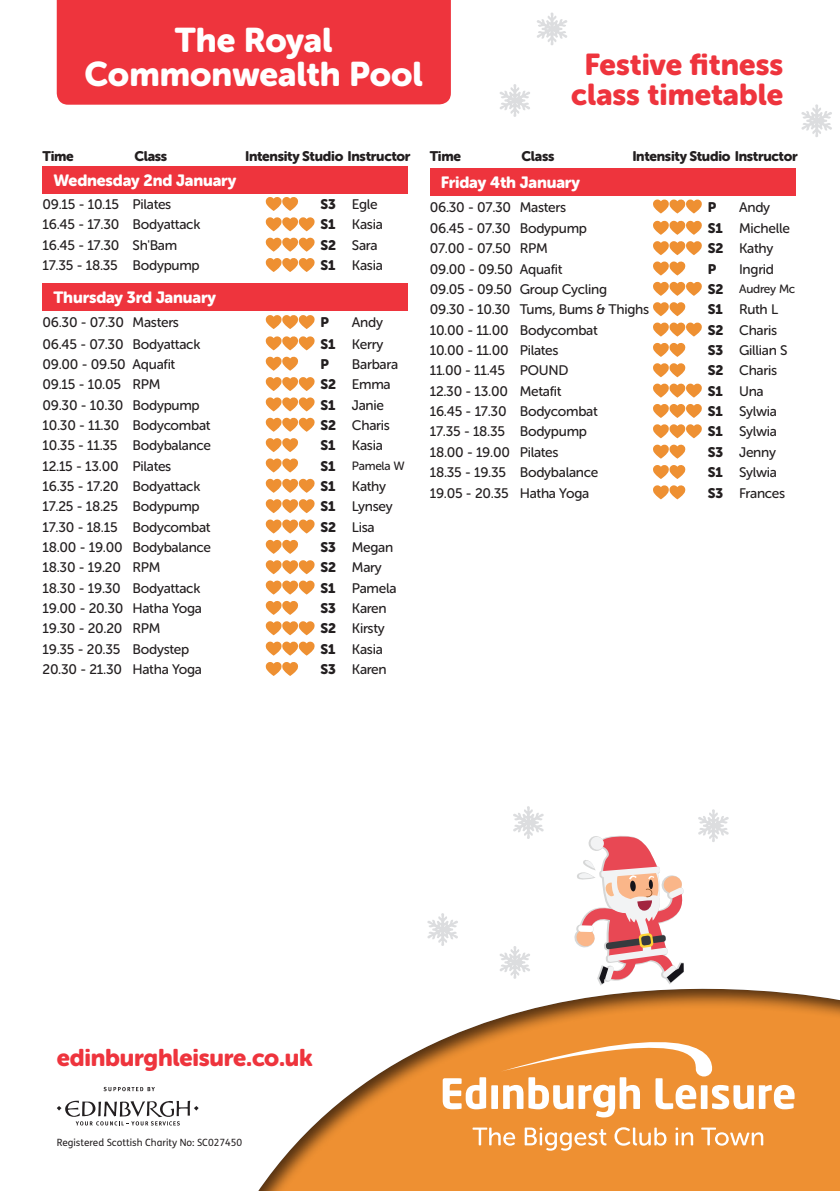
<style>
.page{position:relative;width:840px;height:1191px;background:#fff}
.page>*{position:absolute;margin:0;border:0;box-sizing:border-box;transform-origin:0 0}
.t1{font:34px/34px "Museo Sans Rounded 900";color:#fff;text-align:center}
.t2{font:30px/30px "Museo Sans Rounded 900";color:#ee343d;text-align:center}
.t3{font:24px "Museo Sans Rounded 900";letter-spacing:-.01em;color:#ee343d}
.t4{font:16.2px "Museo Sans Rounded 900";letter-spacing:-.01em;color:#fff}
.t5{font:13.8px "Museo Sans Rounded 500";letter-spacing:-.02em;color:#231f20}
.t6{font:13.8px "Museo Sans Rounded 900";letter-spacing:-.02em;color:#231f20}
.t7{font:12px "Museo Sans Rounded 500";letter-spacing:-.02em;color:#231f20}
.t8{font:10px "FS Me";color:#231f20}
.s1{font-family:"Museo Sans Rounded 900"}
.s2{font-family:"Museo Sans Rounded 900";font-size:13.8px}
</style>
<div class="page">
<div style="left:57px;top:0;width:393px;height:105px;background:#ee343d"></div>
<div style="left:243px;top:986px;width:596px;height:205px;background:#231f20;opacity:.75"></div>
<svg style="left:472px;top:1127px;width:43px;height:18px"></svg>
<svg style="left:524px;top:1127px;width:82px;height:23px"></svg>
<svg style="left:614px;top:1127px;width:52px;height:18px"></svg>
<svg style="left:675px;top:1127px;width:17px;height:18px"></svg>
<svg style="left:700px;top:1127px;width:62px;height:18px"></svg>
<div style="left:491px;top:1085px;width:6px;height:24px;background:#fff"></div>
<svg style="left:500px;top:1011px;width:294px;height:106px;background:#eea053"></svg>
<svg style="left:442px;top:1077px;width:44px;height:32px"></svg>
<svg style="left:537px;top:12px;width:31px;height:33px"></svg>
<svg style="left:500px;top:84px;width:30px;height:33px"></svg>
<svg style="left:801px;top:104px;width:31px;height:33px"></svg>
<svg style="left:513px;top:806px;width:31px;height:33px"></svg>
<svg style="left:500px;top:946px;width:30px;height:33px"></svg>
<svg style="left:427px;top:913px;width:31px;height:33px"></svg>
<svg style="left:573px;top:809px;width:156px;height:179px"></svg>
<svg style="left:103px;top:1086px;width:52px;height:5px"></svg>
<svg style="left:57px;top:1100px;width:141px;height:25px"></svg>
<div style="left:43px;top:166px;width:365px;height:28px;background:#ee343d"></div>
<svg style="left:265px;top:197px;width:49px;height:34px"></svg>
<svg style="left:265px;top:237px;width:49px;height:35px"></svg>
<div style="left:43px;top:283px;width:365px;height:28px;background:#ee343d"></div>
<svg style="left:265px;top:315px;width:49px;height:14px"></svg>
<svg style="left:265px;top:336px;width:49px;height:14px"></svg>
<svg style="left:265px;top:356px;width:49px;height:55px"></svg>
<svg style="left:265px;top:417px;width:49px;height:55px"></svg>
<svg style="left:265px;top:478px;width:49px;height:55px"></svg>
<svg style="left:265px;top:539px;width:49px;height:55px"></svg>
<svg style="left:265px;top:600px;width:49px;height:55px"></svg>
<svg style="left:265px;top:662px;width:33px;height:14px"></svg>
<div style="left:429px;top:168px;width:366px;height:27px;background:#ee343d"></div>
<svg style="left:653px;top:199px;width:48px;height:14px"></svg>
<svg style="left:653px;top:220px;width:48px;height:55px"></svg>
<svg style="left:653px;top:281px;width:48px;height:55px"></svg>
<svg style="left:653px;top:342px;width:48px;height:55px"></svg>
<svg style="left:653px;top:404px;width:48px;height:95px"></svg>
<h1 class="t1" style="left:84px;top:23px;width:340px">The Royal<br>Commonwealth Pool</h1>
<h2 class="t2" style="left:571px;top:50px;width:213px">Festive fitness class timetable</h2>
<p class="t6" style="left:43px;top:148px;width:33px">Time</p>
<p class="t6" style="left:134px;top:148px;width:34px">Class</p>
<p class="t6" style="left:245px;top:148px;width:167px">Intensity Studio Instructor</p>
<p class="t6" style="left:429px;top:148px;width:33px">Time</p>
<p class="t6" style="left:521px;top:148px;width:34px">Class</p>
<p class="t6" style="left:632px;top:148px;width:167px">Intensity Studio Instructor</p>
<p class="t4" style="left:54px;top:171px;width:184px">Wednesday 2nd January</p>
<p class="t5" style="left:43px;top:197px;width:130px">09.15 - 10.15 Pilates</p>
<p class="t5" style="left:320px;top:197px;width:59px"><span class="s1">S3</span> Egle</p>
<p class="t5" style="left:43px;top:217px;width:159px">16.45 - 17.30 Bodyattack</p>
<p class="t5" style="left:320px;top:217px;width:64px"><span class="s1">S1</span> Kasia</p>
<p class="t5" style="left:43px;top:237px;width:136px">16.45 - 17.30 Sh'Bam</p>
<p class="t5" style="left:320px;top:237px;width:58px"><span class="s1">S2</span> Sara</p>
<p class="t5" style="left:43px;top:258px;width:159px">17.35 - 18.35 Bodypump</p>
<p class="t5" style="left:320px;top:258px;width:64px"><span class="s1">S1</span> Kasia</p>
<p class="t4" style="left:54px;top:288px;width:164px">Thursday 3rd January</p>
<p class="t5" style="left:43px;top:315px;width:138px">06.30 - 07.30 Masters</p>
<p class="t6" style="left:320px;top:314px;width:10px">P</p>
<p class="t5" style="left:352px;top:315px;width:32px">Andy</p>
<p class="t5" style="left:43px;top:336px;width:159px">06.45 - 07.30 Bodyattack</p>
<p class="t5" style="left:320px;top:336px;width:64px"><span class="s1">S1</span> Kerry</p>
<p class="t5" style="left:43px;top:356px;width:134px">09.00 - 09.50 Aquafit</p>
<p class="t6" style="left:320px;top:356px;width:10px">P</p>
<p class="t5" style="left:352px;top:356px;width:48px">Barbara</p>
<p class="t5" style="left:43px;top:377px;width:119px">09.15 - 10.05 RPM</p>
<p class="t5" style="left:320px;top:377px;width:72px"><span class="s1">S2</span> Emma</p>
<p class="t5" style="left:43px;top:397px;width:159px">09.30 - 10.30 Bodypump</p>
<p class="t5" style="left:320px;top:397px;width:65px"><span class="s1">S1</span> Janie</p>
<p class="t5" style="left:43px;top:417px;width:169px">10.30 - 11.30 Bodycombat</p>
<p class="t5" style="left:320px;top:417px;width:71px"><span class="s1">S2</span> Charis</p>
<p class="t5" style="left:43px;top:438px;width:170px">10.35 - 11.35 Bodybalance</p>
<p class="t5" style="left:320px;top:438px;width:64px"><span class="s1">S1</span> Kasia</p>
<p class="t5" style="left:43px;top:458px;width:130px">12.15 - 13.00 Pilates</p>
<p class="t7" style="left:320px;top:459px;width:86px"><span class="s2">S1</span> Pamela W</p>
<p class="t5" style="left:43px;top:479px;width:159px">16.35 - 17.20 Bodyattack</p>
<p class="t5" style="left:320px;top:479px;width:67px"><span class="s1">S1</span> Kathy</p>
<p class="t5" style="left:43px;top:499px;width:159px">17.25 - 18.25 Bodypump</p>
<p class="t5" style="left:320px;top:499px;width:73px"><span class="s1">S1</span> Lynsey</p>
<p class="t5" style="left:43px;top:519px;width:169px">17.30 - 18.15 Bodycombat</p>
<p class="t5" style="left:320px;top:519px;width:55px"><span class="s1">S2</span> Lisa</p>
<p class="t5" style="left:43px;top:540px;width:170px">18.00 - 19.00 Bodybalance</p>
<p class="t5" style="left:320px;top:540px;width:74px"><span class="s1">S3</span> Megan</p>
<p class="t5" style="left:43px;top:560px;width:119px">18.30 - 19.20 RPM</p>
<p class="t5" style="left:320px;top:560px;width:63px"><span class="s1">S2</span> Mary</p>
<p class="t5" style="left:43px;top:580px;width:159px">18.30 - 19.30 Bodyattack</p>
<p class="t5" style="left:320px;top:580px;width:77px"><span class="s1">S1</span> Pamela</p>
<p class="t5" style="left:43px;top:601px;width:161px">19.00 - 20.30 Hatha Yoga</p>
<p class="t5" style="left:320px;top:601px;width:68px"><span class="s1">S3</span> Karen</p>
<p class="t5" style="left:43px;top:621px;width:119px">19.30 - 20.20 RPM</p>
<p class="t5" style="left:320px;top:621px;width:66px"><span class="s1">S2</span> Kirsty</p>
<p class="t5" style="left:43px;top:641px;width:148px">19.35 - 20.35 Bodystep</p>
<p class="t5" style="left:320px;top:641px;width:64px"><span class="s1">S1</span> Kasia</p>
<p class="t5" style="left:43px;top:662px;width:161px">20.30 - 21.30 Hatha Yoga</p>
<p class="t5" style="left:320px;top:662px;width:68px"><span class="s1">S3</span> Karen</p>
<p class="t4" style="left:440px;top:173px;width:140px">Friday 4th January</p>
<p class="t5" style="left:429px;top:199px;width:138px">06.30 - 07.30 Masters</p>
<p class="t6" style="left:707px;top:199px;width:10px">P</p>
<p class="t5" style="left:738px;top:199px;width:32px">Andy</p>
<p class="t5" style="left:429px;top:221px;width:159px">06.45 - 07.30 Bodypump</p>
<p class="t5" style="left:707px;top:221px;width:83px"><span class="s1">S1</span> Michelle</p>
<p class="t5" style="left:429px;top:241px;width:119px">07.00 - 07.50 RPM</p>
<p class="t5" style="left:707px;top:241px;width:67px"><span class="s1">S2</span> Kathy</p>
<p class="t5" style="left:429px;top:261px;width:134px">09.00 - 09.50 Aquafit</p>
<p class="t6" style="left:707px;top:261px;width:10px">P</p>
<p class="t5" style="left:738px;top:261px;width:36px">Ingrid</p>
<p class="t5" style="left:429px;top:282px;width:179px">09.05 - 09.50 Group Cycling</p>
<p class="t7" style="left:707px;top:283px;width:89px"><span class="s2">S2</span> Audrey Mc</p>
<p class="t5" style="left:429px;top:302px;width:221px">09.30 - 10.30 Tums, Bums &amp; Thighs</p>
<p class="t5" style="left:707px;top:302px;width:72px"><span class="s1">S1</span> Ruth L</p>
<p class="t5" style="left:429px;top:322px;width:169px">10.00 - 11.00 Bodycombat</p>
<p class="t5" style="left:707px;top:322px;width:71px"><span class="s1">S2</span> Charis</p>
<p class="t5" style="left:429px;top:343px;width:130px">10.00 - 11.00 Pilates</p>
<p class="t5" style="left:707px;top:343px;width:81px"><span class="s1">S3</span> Gillian S</p>
<p class="t5" style="left:429px;top:363px;width:140px">11.00 - 11.45 POUND</p>
<p class="t5" style="left:707px;top:363px;width:71px"><span class="s1">S2</span> Charis</p>
<p class="t5" style="left:429px;top:383px;width:133px">12.30 - 13.00 Metafit</p>
<p class="t5" style="left:707px;top:383px;width:57px"><span class="s1">S1</span> Una</p>
<p class="t5" style="left:429px;top:404px;width:169px">16.45 - 17.30 Bodycombat</p>
<p class="t5" style="left:707px;top:404px;width:71px"><span class="s1">S1</span> Sylwia</p>
<p class="t5" style="left:429px;top:424px;width:159px">17.35 - 18.35 Bodypump</p>
<p class="t5" style="left:707px;top:424px;width:71px"><span class="s1">S1</span> Sylwia</p>
<p class="t5" style="left:429px;top:444px;width:130px">18.00 - 19.00 Pilates</p>
<p class="t5" style="left:707px;top:444px;width:70px"><span class="s1">S3</span> Jenny</p>
<p class="t5" style="left:429px;top:465px;width:170px">18.35 - 19.35 Bodybalance</p>
<p class="t5" style="left:707px;top:465px;width:71px"><span class="s1">S1</span> Sylwia</p>
<p class="t5" style="left:429px;top:485px;width:161px">19.05 - 20.35 Hatha Yoga</p>
<p class="t5" style="left:707px;top:485px;width:79px"><span class="s1">S3</span> Frances</p>
<h3 class="t3" style="left:57px;top:1043px;width:257px">edinburghleisure.co.uk</h3>
<p class="t8" style="left:57px;top:1135px;width:187px">Registered Scottish Charity No: SC027450</p>
</div>
